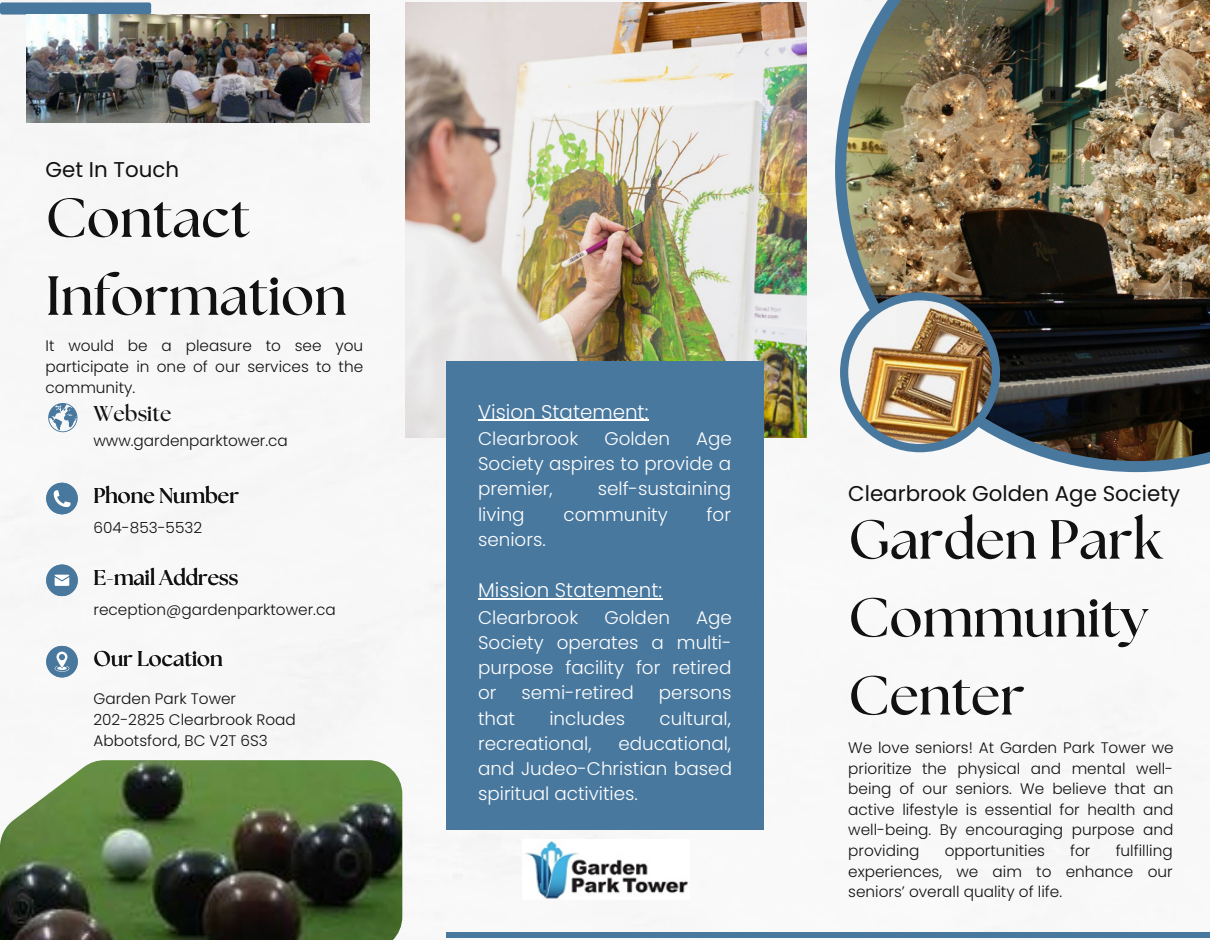
<style>
.page{position:relative;width:1210px;height:940px;background:#fff}
.page>*{position:absolute;margin:0;border:0;box-sizing:border-box;transform-origin:0 0}
.t1{font:700 55.05px/77.8px "The Seasons";color:#111}
.t2{font:700 21.3px "The Seasons";color:#111}
.t3{font:21.3px "Poppins";color:#111}
.t4{font:300 19.8px "Poppins";color:#fff}
.t5{font:300 18.3px/25.2px "Poppins";color:#fff;text-align:justify}
.t6{font:300 15.3px/20.5px "Poppins";color:#111;text-align:justify}
</style>
<div class="page">
<img style="left:0;top:0;width:1209px;height:938px">
<img style="left:835px;top:0;width:374px;height:472px">
<div style="left:840px;top:292px;width:160px;height:160px;background:#49789f;border-radius:50%"></div>
<img style="left:848px;top:300px;width:143px;height:144px;border-radius:50%">
<img style="left:0;top:760px;width:402px;height:179px">
<div style="left:0;top:2px;width:151px;height:13px;background:#49789f;border-radius:2px"></div>
<img style="left:405px;top:2px;width:401px;height:435px">
<div style="left:446px;top:361px;width:317px;height:468px;background:#49789f"></div>
<div style="left:446px;top:931px;width:763px;height:6px;background:#49789f"></div>
<svg style="left:46px;top:482px;width:32px;height:32px"></svg>
<svg style="left:46px;top:564px;width:32px;height:32px"></svg>
<svg style="left:46px;top:645px;width:32px;height:32px"></svg>
<svg style="left:48px;top:403px;width:29px;height:29px"></svg>
<img style="left:26px;top:15px;width:343px;height:108px">
<img style="left:522px;top:839px;width:168px;height:61px">
<hr style="left:478px;top:419px;width:170px;height:2px;background:#fff">
<hr style="left:478px;top:598px;width:184px;height:1px;background:#fff">
<p class="t3" style="left:46px;top:154px;width:135px">Get In Touch</p>
<p class="t1" style="left:46px;top:181px;width:206px">Contact</p>
<p class="t1" style="left:46px;top:259px;width:303px">Information</p>
<p class="t6" style="left:46px;top:335px;width:319px">It would be a pleasure to see you participate in one of our services to the community.</p>
<p class="t2" style="left:93px;top:404px;width:79px">Website</p>
<p class="t6" style="left:93px;top:430px;width:196px">www.gardenparktower.ca</p>
<p class="t2" style="left:93px;top:486px;width:147px">Phone Number</p>
<p class="t6" style="left:93px;top:517px;width:110px">604-853-5532</p>
<p class="t2" style="left:93px;top:568px;width:146px">E-mail Address</p>
<p class="t6" style="left:93px;top:599px;width:244px">reception@gardenparktower.ca</p>
<p class="t2" style="left:93px;top:649px;width:131px">Our Location</p>
<p class="t6" style="left:93px;top:688px;width:144px">Garden Park Tower</p>
<p class="t6" style="left:93px;top:709px;width:204px">202-2825 Clearbrook Road</p>
<p class="t6" style="left:93px;top:730px;width:176px">Abbotsford, BC V2T 6S3</p>
<p class="t4" style="left:478px;top:397px;width:172px">Vision Statement:</p>
<p class="t5" style="left:478px;top:426px;width:101px">Clearbrook</p>
<p class="t5" style="left:604px;top:426px;width:67px">Golden</p>
<p class="t5" style="left:478px;top:426px;width:255px;text-indent:218px">Age Society aspires to provide a premier,</p>
<p class="t5" style="left:597px;top:476px;width:135px">self-sustaining</p>
<p class="t5" style="left:478px;top:501px;width:48px">living</p>
<p class="t5" style="left:563px;top:501px;width:106px">community</p>
<p class="t5" style="left:706px;top:501px;width:26px">for</p>
<p class="t5" style="left:478px;top:526px;width:69px">seniors.</p>
<p class="t4" style="left:478px;top:576px;width:185px">Mission Statement:</p>
<p class="t5" style="left:478px;top:604px;width:101px">Clearbrook</p>
<p class="t5" style="left:604px;top:604px;width:67px">Golden</p>
<p class="t5" style="left:478px;top:604px;width:255px;text-indent:218px">Age Society operates a multi&shy;purpose facility for retired or</p>
<p class="t5" style="left:521px;top:680px;width:114px">semi-retired</p>
<p class="t5" style="left:659px;top:680px;width:74px">persons</p>
<p class="t5" style="left:478px;top:705px;width:38px">that</p>
<p class="t5" style="left:549px;top:705px;width:77px">includes</p>
<p class="t5" style="left:659px;top:705px;width:73px">cultural,</p>
<p class="t5" style="left:478px;top:730px;width:115px">recreational,</p>
<p class="t5" style="left:478px;top:730px;width:255px;text-indent:140px">educational, and Judeo-Christian based spiritual activities.</p>
<p class="t3" style="left:848px;top:478px;width:333px">Clearbrook Golden Age Society</p>
<p class="t1" style="left:848px;top:503px;width:316px">Garden Park</p>
<p class="t1" style="left:848px;top:581px;width:301px">Community<br>Center</p>
<p class="t6" style="left:848px;top:737px;width:327px">We love seniors! At Garden Park Tower we prioritize the physical and mental well&shy;being of our seniors. We believe that an active lifestyle is essential for health and well-being. By encouraging purpose and providing</p>
<p class="t6" style="left:848px;top:840px;width:326px;text-indent:267px">fulfilling experiences, we aim to enhance our seniors’ overall quality of life.</p>
<p class="t6" style="left:944px;top:840px;width:102px">opportunities</p>
<p class="t6" style="left:1070px;top:840px;width:22px">for</p>
</div>
